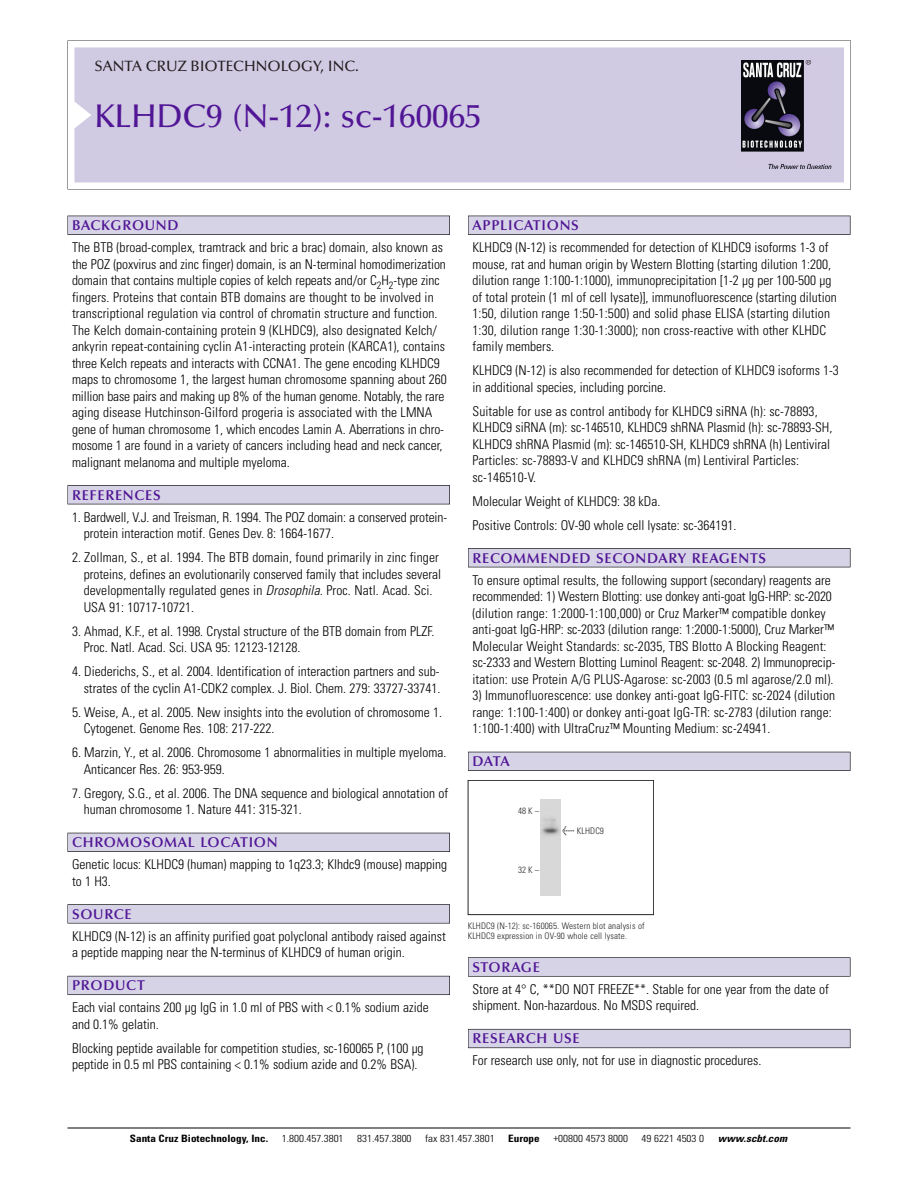
<style>
.page{position:relative;width:918px;height:1188px;background:#fff}
.page>*{position:absolute;margin:0;border:0;box-sizing:border-box;transform-origin:0 0}
.t1{font:500 33px "Optima";color:#511695}
.t2{font:500 15px "Optima";color:#231f20}
.t3{font:600 14.25px "Optima";letter-spacing:.05em;color:#511695}
.t4{font:300 condensed 13.5px/16.5px "Univers";color:#000}
.t5{font:300 condensed 10.2px "Univers";color:#000;scale:1.1 1}
.t6{font:700 condensed 10.2px "Univers";color:#000;scale:1.1 1}
.t7{font:italic 700 condensed 10.2px "Univers";letter-spacing:.005em;color:#000;scale:1.1 1}
.t8{font:9px/10.5px "Univers Condensed Light+UCFPMV";letter-spacing:.015em;color:#272627}
.s1{font-style:italic}
.s2{font-family:"Meta Plus Book Roman+LLYAKD";font-size:10.5px}
</style>
<div class="page">
<svg style="left:68px;top:40px;width:783px;height:149px"></svg>
<div style="left:74px;top:47px;width:770px;height:135px;background:#d1cae3"></div>
<img style="left:741px;top:60px;width:90px;height:108px">
<div style="left:68px;top:216px;width:382px;height:19px;background:#525155"></div>
<div style="left:68px;top:216px;width:381px;height:18px;background:#d7d3e7"></div>
<div style="left:68px;top:485px;width:382px;height:19px;background:#525155"></div>
<div style="left:68px;top:486px;width:381px;height:18px;background:#d7d3e7"></div>
<div style="left:68px;top:833px;width:382px;height:19px;background:#525158"></div>
<div style="left:68px;top:833px;width:381px;height:18px;background:#d7d3e7"></div>
<div style="left:68px;top:904px;width:382px;height:19px;background:#575759"></div>
<div style="left:68px;top:905px;width:381px;height:18px;background:#d7d3e7"></div>
<div style="left:68px;top:976px;width:382px;height:19px;background:#5b5a62"></div>
<div style="left:68px;top:976px;width:381px;height:18px;background:#d7d3e7"></div>
<div style="left:468px;top:216px;width:382px;height:19px;background:#525155"></div>
<div style="left:468px;top:216px;width:382px;height:18px;background:#d7d3e7"></div>
<div style="left:468px;top:548px;width:382px;height:19px;background:#525155"></div>
<div style="left:468px;top:549px;width:382px;height:18px;background:#d7d3e7"></div>
<div style="left:468px;top:752px;width:382px;height:19px;background:#525158"></div>
<div style="left:468px;top:752px;width:382px;height:18px;background:#d7d3e7"></div>
<div style="left:468px;top:957px;width:382px;height:20px;background:#666667"></div>
<div style="left:468px;top:958px;width:382px;height:18px;background:#d7d3e7"></div>
<div style="left:468px;top:1029px;width:382px;height:19px;background:#66646d"></div>
<div style="left:468px;top:1030px;width:382px;height:18px;background:#d7d3e7"></div>
<hr style="left:68px;top:1128px;width:782px;height:1px;background:#000">
<div style="left:468px;top:780px;width:186px;height:135px;border:1px solid #272627"></div>
<img style="left:540px;top:800px;width:20px;height:95px">
<p class="t2" style="left:94px;top:61px;width:266px">SANTA CRUZ BIOTECHNOLOGY, INC.</p>
<h1 class="t1" style="left:94px;top:103px;width:389px">KLHDC9 (N-12): sc-160065</h1>
<p class="t3" style="left:72px;top:219px;width:108px">BACKGROUND</p>
<p class="t4" style="left:72px;top:240px;width:376px">The BTB (broad-complex, tramtrack and bric a brac) domain, also known as the POZ (poxvirus and zinc finger) domain, is an N-terminal homodimerization domain that contains multiple copies of kelch repeats and/or C<sub>2</sub>H<sub>2</sub>-type zinc fingers. Proteins that contain BTB domains are thought to be involved in transcriptional regulation via control of chromatin structure and function.<br>The Kelch domain-containing protein 9 (KLHDC9), also designated Kelch/ ankyrin repeat-containing cyclin A1-interacting protein (KARCA1), contains three Kelch repeats and interacts with CCNA1. The gene encoding KLHDC9 maps to chromosome 1, the largest human chromosome spanning about 260 million base pairs and making up 8% of the human genome. Notably, the rare aging disease Hutchinson-Gilford progeria is associated with the LMNA gene of human chromosome 1, which encodes Lamin A. Aberrations in chro&shy;mosome 1 are found in a variety of cancers including head and neck cancer, malignant melanoma and multiple myeloma.</p>
<p class="t3" style="left:72px;top:489px;width:90px">REFERENCES</p>
<p class="t4" style="left:84px;top:510px;width:365px;text-indent:-12px">1. Bardwell, V.J. and Treisman, R. 1994. The POZ domain: a conserved protein&shy;protein interaction motif. Genes Dev. 8: 1664-1677.</p>
<p class="t4" style="left:84px;top:550px;width:359px;text-indent:-12px">2. Zollman, S., et al. 1994. The BTB domain, found primarily in zinc finger proteins, defines an evolutionarily conserved family that includes several developmentally regulated genes in <span class="s1">Drosophila.</span> Proc. Natl. Acad. Sci.<br>USA 91: 10717-10721.</p>
<p class="t4" style="left:84px;top:624px;width:352px;text-indent:-12px">3. Ahmad, K.F., et al. 1998. Crystal structure of the BTB domain from PLZF.<br>Proc. Natl. Acad. Sci. USA 95: 12123-12128.</p>
<p class="t4" style="left:72px;top:664px;width:370px;text-align:right">4. Diederichs, S., et al. 2004. Identification of interaction partners and sub&shy;strates of the cyclin A1-CDK2 complex. J. Biol. Chem. 279: 33727-33741.</p>
<p class="t4" style="left:84px;top:705px;width:360px;text-indent:-12px">5. Weise, A., et al. 2005. New insights into the evolution of chromosome 1.<br>Cytogenet. Genome Res. 108: 217-222.</p>
<p class="t4" style="left:84px;top:745px;width:364px;text-indent:-12px">6. Marzin, Y., et al. 2006. Chromosome 1 abnormalities in multiple myeloma.<br>Anticancer Res. 26: 953-959.</p>
<p class="t4" style="left:84px;top:786px;width:366px;text-indent:-12px">7. Gregory, S.G., et al. 2006. The DNA sequence and biological annotation of human chromosome 1. Nature 441: 315-321.</p>
<p class="t3" style="left:72px;top:837px;width:207px">CHROMOSOMAL LOCATION</p>
<p class="t4" style="left:72px;top:857px;width:377px">Genetic locus: KLHDC9 (human) mapping to 1q23.3; Klhdc9 (mouse) mapping to 1 H3.</p>
<p class="t3" style="left:72px;top:908px;width:61px">SOURCE</p>
<p class="t4" style="left:72px;top:929px;width:375px">KLHDC9 (N-12) is an affinity purified goat polyclonal antibody raised against a peptide mapping near the N-terminus of KLHDC9 of human origin.</p>
<p class="t3" style="left:72px;top:980px;width:74px">PRODUCT</p>
<p class="t4" style="left:72px;top:1000px;width:358px">Each vial contains 200 µg IgG in 1.0 ml of PBS with &lt; 0.1% sodium azide and 0.1% gelatin.</p>
<p class="t4" style="left:72px;top:1041px;width:353px">Blocking peptide available for competition studies, sc-160065 P, (100 µg peptide in 0.5 ml PBS containing &lt; 0.1% sodium azide and 0.2% BSA).</p>
<p class="t3" style="left:473px;top:219px;width:108px">APPLICATIONS</p>
<p class="t4" style="left:473px;top:240px;width:366px">KLHDC9 (N-12) is recommended for detection of KLHDC9 isoforms 1-3 of mouse, rat and human origin by Western Blotting (starting dilution 1:200, dilution range 1:100-1:1000), immunoprecipitation [1-2 µg per 100-500 µg of total protein (1 ml of cell lysate)], immunofluorescence (starting dilution 1:50, dilution range 1:50-1:500) and solid phase ELISA (starting dilution 1:30, dilution range 1:30-1:3000); non cross-reactive with other KLHDC family members.</p>
<p class="t4" style="left:473px;top:363px;width:368px">KLHDC9 (N-12) is also recommended for detection of KLHDC9 isoforms 1-3 in additional species, including porcine.</p>
<p class="t4" style="left:473px;top:404px;width:361px">Suitable for use as control antibody for KLHDC9 siRNA (h): sc-78893, KLHDC9 siRNA (m): sc-146510, KLHDC9 shRNA Plasmid (h): sc-78893-SH, KLHDC9 shRNA Plasmid (m): sc-146510-SH, KLHDC9 shRNA (h) Lentiviral Particles: sc-78893-V and KLHDC9 shRNA (m) Lentiviral Particles: sc-146510-V.</p>
<p class="t4" style="left:473px;top:490px;width:265px;line-height:24px">Molecular Weight of KLHDC9: 38 kDa.<br>Positive Controls: OV-90 whole cell lysate: sc-364191.</p>
<p class="t3" style="left:473px;top:552px;width:295px">RECOMMENDED SECONDARY REAGENTS</p>
<p class="t4" style="left:473px;top:573px;width:364px">To ensure optimal results, the following support (secondary) reagents are recommended: 1) Western Blotting: use donkey anti-goat IgG-HRP: sc-2020 (dilution range: 1:2000-1:100,000) or Cruz Marker™ compatible donkey anti-goat IgG-HRP: sc-2033 (dilution range: 1:2000-1:5000), Cruz Marker™ Molecular Weight Standards: sc-2035, TBS Blotto A Blocking Reagent: sc-2333 and Western Blotting Luminol Reagent: sc-2048. 2) Immunoprecip&shy;itation: use Protein A/G PLUS-Agarose: sc-2003 (0.5 ml agarose/2.0 ml).</p>
<p class="t4" style="left:473px;top:688px;width:364px">3) Immunofluorescence: use donkey anti-goat IgG-FITC: sc-2024 (dilution range: 1:100-1:400) or donkey anti-goat IgG-TR: sc-2783 (dilution range:<br>1:100-1:400) with UltraCruz™ Mounting Medium: sc-24941.</p>
<p class="t3" style="left:473px;top:756px;width:39px">DATA</p>
<p class="t8" style="left:518px;top:806px;width:22px">48K–</p>
<p class="t8" style="left:518px;top:866px;width:22px">32K–</p>
<p class="t8" style="left:562px;top:826px;width:43px"><span class="s2">&lt;</span> KLHDC9</p>
<p class="t8" style="left:468px;top:921px;width:178px">KLHDC9 (N-12): sc-160065. Western blot analysis of<br>KLHDC9 expression in OV-90 whole cell lysate.</p>
<p class="t3" style="left:473px;top:961px;width:69px">STORAGE</p>
<p class="t4" style="left:473px;top:982px;width:358px">Store at 4° C, **DO NOT FREEZE**. Stable for one year from the date of shipment. Non-hazardous. No MSDS required.</p>
<p class="t3" style="left:473px;top:1033px;width:109px">RESEARCH USE</p>
<p class="t4" style="left:473px;top:1054px;width:290px">For research use only, not for use in diagnostic procedures.</p>
<p class="t6" style="left:130px;top:1135px;width:127px">Santa Cruz Biotechnology, Inc.</p>
<p class="t5" style="left:282px;top:1135px;width:58px">1.800.457.3801</p>
<p class="t5" style="left:357px;top:1135px;width:51px">831.457.3800</p>
<p class="t5" style="left:425px;top:1135px;width:65px">fax 831.457.3801</p>
<p class="t6" style="left:508px;top:1135px;width:30px">Europe</p>
<p class="t5" style="left:553px;top:1135px;width:69px">+00800 4573 8000</p>
<p class="t5" style="left:642px;top:1135px;width:58px">49 6221 4503 0</p>
<p class="t7" style="left:718px;top:1135px;width:64px">www.scbt.com</p>
</div>
